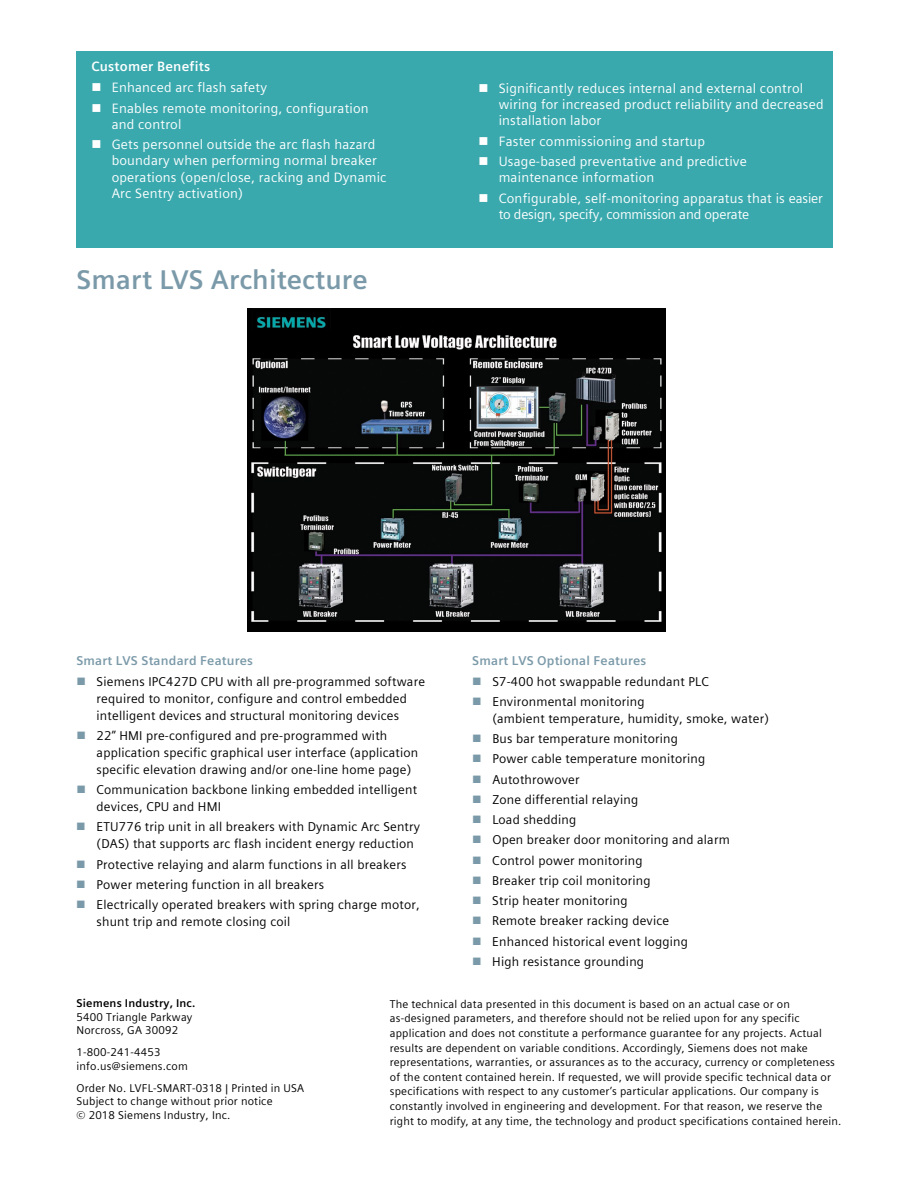
<style>
.page{position:relative;width:918px;height:1188px;background:#fff}
.page>*{position:absolute;margin:0;border:0;box-sizing:border-box;transform-origin:0 0}
.t1{font:700 27px "Siemens Sans";letter-spacing:.005em;color:#7b9aa9}
.t2{font:13.5px/20.5px "Siemens Sans Global";letter-spacing:.015em;color:#fff}
.t3{font:13.5px "Siemens Sans Global";letter-spacing:-.01em;color:#fff}
.t4{font:700 13.5px "Siemens Sans Global";letter-spacing:.015em;color:#fff}
.t5{font:12.75px/20.2px "Siemens Sans Global";letter-spacing:.015em;color:#000}
.t6{font:700 12.75px "Siemens Sans Global";letter-spacing:.015em;color:#7b9aa9}
.t7{font:11.25px/14.7px "Siemens Sans";letter-spacing:.015em;color:#000}
.t8{font:11.25px/13.5px "Siemens Sans Global";letter-spacing:.015em;color:#000}
.t9{font:700 11.25px "Siemens Sans Global";letter-spacing:.015em;color:#000}
</style>
<div class="page">
<img style="left:247px;top:308px;width:418px;height:323px">
<div style="left:77px;top:51px;width:756px;height:197px;background:#3aa9ae"></div>
<p class="t4" style="left:91px;top:56px;width:120px">Customer Benefits</p>
<p class="t2" style="left:112px;top:77px;width:259px">Enhanced arc flash safety<br>Enables remote monitoring, configuration</p>
<p class="t2" style="left:112px;top:114px;width:265px">and control<br>Gets personnel outside the arc flash hazard</p>
<p class="t2" style="left:112px;top:153px;width:276px;line-height:16.2px">boundary when performing normal breaker operations (open/close, racking and Dynamic<br>Arc Sentry activation)</p>
<h1 class="t1" style="left:77px;top:264px;width:293px">Smart LVS Architecture</h1>
<p class="t2" style="left:499px;top:80px;width:326px;line-height:16.2px">Significantly reduces internal and external control wiring for increased product reliability and decreased installation labor</p>
<p class="t2" style="left:499px;top:131px;width:250px">Faster commissioning and startup<br>Usage-based preventative and predictive</p>
<p class="t2" style="left:499px;top:168px;width:326px">maintenance information<br>Configurable, self-monitoring apparatus that is easier</p>
<p class="t3" style="left:499px;top:204px;width:252px">to design, specify, commission and operate</p>
<p class="t6" style="left:76px;top:651px;width:178px">Smart LVS Standard Features</p>
<p class="t5" style="left:97px;top:673px;width:330px;line-height:17px">Siemens IPC427D CPU with all pre-programmed software required to monitor, configure and control embedded intelligent devices and structural monitoring devices</p>
<p class="t5" style="left:97px;top:727px;width:323px;line-height:17px">22” HMI pre-configured and pre-programmed with application specific graphical user interface (application specific elevation drawing and/or one-line home page)</p>
<p class="t5" style="left:97px;top:781px;width:322px;line-height:17px">Communication backbone linking embedded intelligent devices, CPU and HMI</p>
<p class="t5" style="left:97px;top:819px;width:325px;line-height:17px">ETU776 trip unit in all breakers with Dynamic Arc Sentry (DAS) that supports arc flash incident energy reduction</p>
<p class="t5" style="left:97px;top:854px;width:325px">Protective relaying and alarm functions in all breakers<br>Power metering function in all breakers<br>Electrically operated breakers with spring charge motor,</p>
<p class="t5" style="left:97px;top:912px;width:195px">shunt trip and remote closing coil</p>
<p class="t6" style="left:472px;top:651px;width:176px">Smart LVS Optional Features</p>
<p class="t5" style="left:492px;top:671px;width:218px">S7-400 hot swappable redundant PLC<br>Environmental monitoring</p>
<p class="t5" style="left:492px;top:708px;width:278px">(ambient temperature, humidity, smoke, water)<br>Bus bar temperature monitoring<br>Power cable temperature monitoring<br>Autothrowover<br>Zone differential relaying<br>Load shedding<br>Open breaker door monitoring and alarm<br>Control power monitoring<br>Breaker trip coil monitoring<br>Strip heater monitoring<br>Remote breaker racking device<br>Enhanced historical event logging<br>High resistance grounding</p>
<p class="t9" style="left:77px;top:995px;width:120px">Siemens Industry, Inc.</p>
<p class="t8" style="left:77px;top:1010px;width:117px">5400 Triangle Parkway<br>Norcross, GA 30092</p>
<p class="t8" style="left:77px;top:1045px;width:113px">1-800-241-4453 info.us@siemens.com</p>
<p class="t8" style="left:77px;top:1081px;width:229px">Order No. LVFL-SMART-0318 | Printed in USA<br>Subject to change without prior notice<br>© 2018 Siemens Industry, Inc.</p>
<p class="t7" style="left:390px;top:996px;width:453px">The technical data presented in this document is based on an actual case or on as-designed parameters, and therefore should not be relied upon for any specific application and does not constitute a performance guarantee for any projects. Actual results are dependent on variable conditions. Accordingly, Siemens does not make representations, warranties, or assurances as to the accuracy, currency or completeness of the content contained herein. If requested, we will provide specific technical data or specifications with respect to any customer’s particular applications. Our company is constantly involved in engineering and development. For that reason, we reserve the right to modify, at any time, the technology and product specifications contained herein.</p>
</div>
